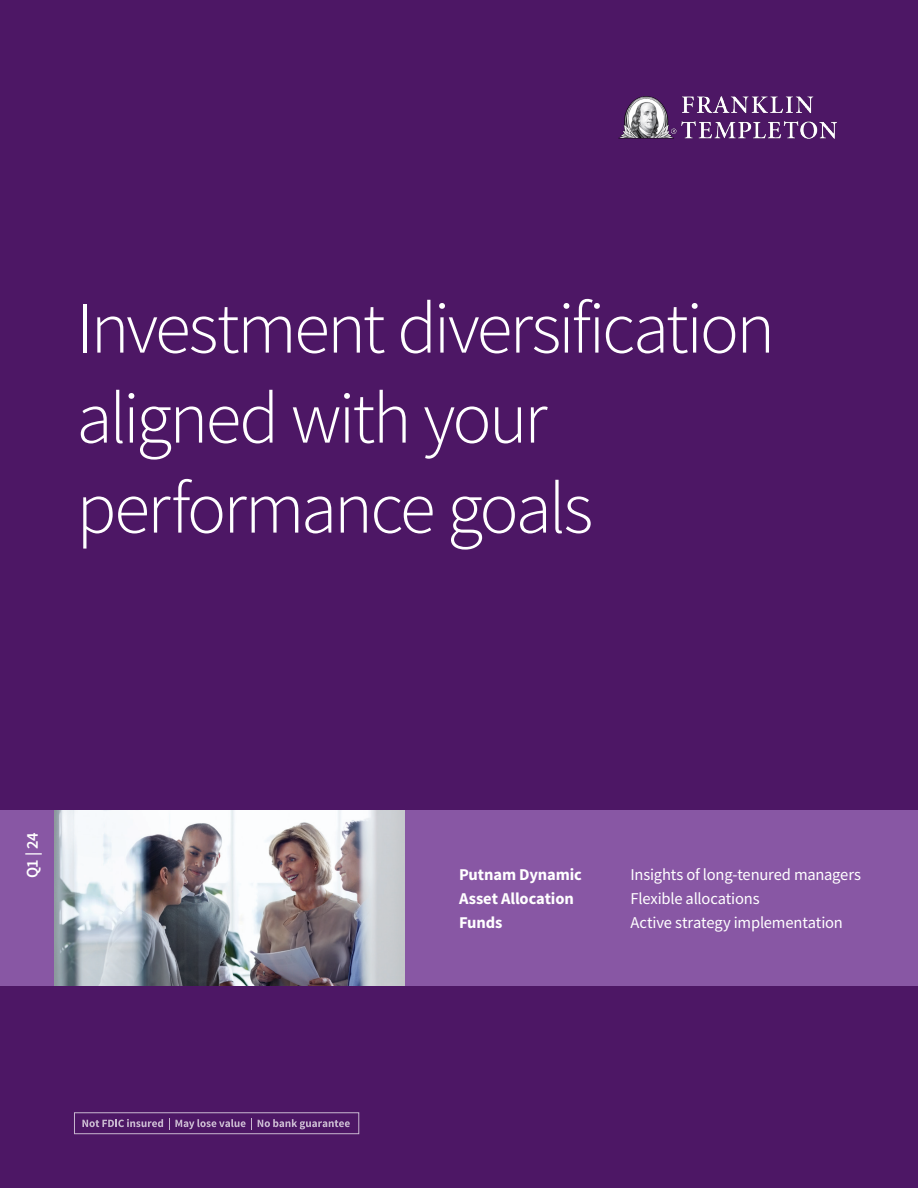
<style>
.page{position:relative;width:918px;height:1188px;background:#fff}
.page>*{position:absolute;margin:0;border:0;box-sizing:border-box;transform-origin:0 0}
.t1{font:300 73.5px/90px "Source Sans Pro";letter-spacing:-.04em;color:#fff}
.t2{font:16.5px/24px "Source Sans Pro";letter-spacing:-.01em;color:#fff}
.t3{font:700 16.5px/24px "Source Sans Pro";letter-spacing:-.005em;color:#fff}
.Quarter{font:600 16.5px "Source Sans Pro";color:#fff}
</style>
<div class="page">
<div style="left:0;top:986px;width:918px;height:202px;background:#4d1765"></div>
<div style="left:0;top:0;width:918px;height:810px;background:#4d1765"></div>
<div style="left:0;top:810px;width:918px;height:176px;background:#8857a4"></div>
<img style="left:54px;top:810px;width:351px;height:176px">
<svg style="left:82px;top:1119px;width:81px;height:8px"></svg>
<svg style="left:169px;top:1119px;width:83px;height:11px"></svg>
<svg style="left:258px;top:1119px;width:92px;height:10px"></svg>
<img style="left:618px;top:96px;width:219px;height:43px">
<h1 class="t1" style="left:76px;top:283px;width:700px">Investment diversification aligned with your performance goals</h1>
<p class="Quarter" style="left:21px;top:878px;width:47px;rotate:-90deg">Q1 | 24</p>
<h2 class="t3" style="left:459px;top:863px;width:124px">Putnam Dynamic<br>Asset Allocation<br>Funds</h2>
<h2 class="t2" style="left:631px;top:863px;width:232px">Insights of long-tenured managers<br>Flexible allocations<br>Active strategy implementation</h2>
</div>
